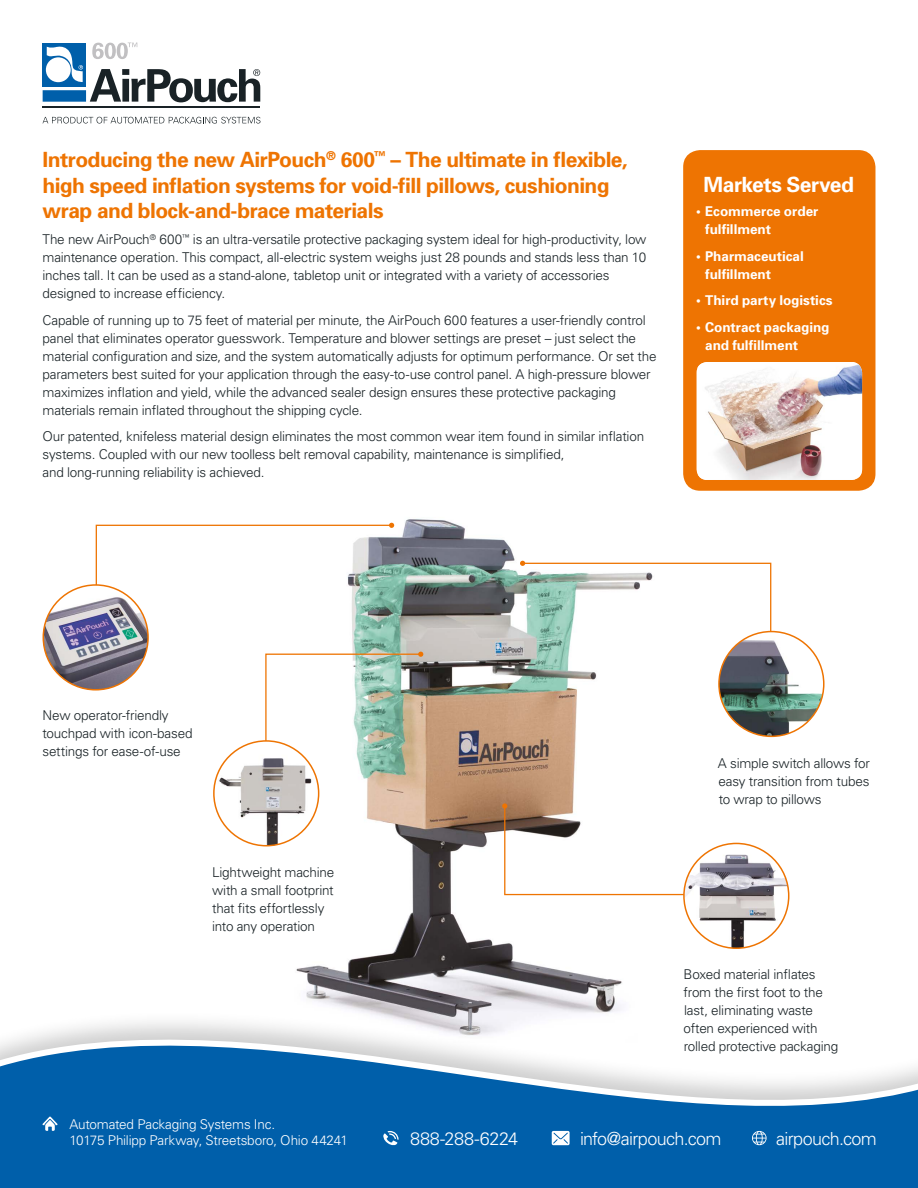
<style>
.page{position:relative;width:918px;height:1188px;background:#fff}
.page>*{position:absolute;margin:0;border:0;box-sizing:border-box;transform-origin:0 0}
.t1{font:700 21px/25.2px "Univers";letter-spacing:-.025em;color:#ee7402}
.t2{font:700 21px "Univers";letter-spacing:-.025em;color:#fff}
.t3{font:300 18px "Univers";letter-spacing:-.035em;color:#fff}
.t4{font:300 13.5px/18px "Univers";letter-spacing:-.015em;color:#192226}
.t5{font:700 13.5px/18px "Univers";letter-spacing:-.005em;color:#fff}
.t6{font:300 13.5px/16.5px "Univers";letter-spacing:-.015em;color:#fff}
</style>
<div class="page">
<img style="left:266px;top:519px;width:356px;height:491px">
<div style="left:683px;top:150px;width:192px;height:341px;background:#ee7402;border-radius:17px"></div>
<img style="left:698px;top:362px;width:164px;height:118px">
<svg style="left:265px;top:652px;width:158px;height:128px"></svg>
<svg style="left:95px;top:523px;width:299px;height:117px"></svg>
<svg style="left:502px;top:803px;width:210px;height:93px"></svg>
<svg style="left:520px;top:561px;width:252px;height:110px"></svg>
<img style="left:684px;top:849px;width:105px;height:99px">
<div style="left:683px;top:843px;width:106px;height:106px;border:2px solid #ee7402;border-radius:50%"></div>
<img style="left:43px;top:588px;width:105px;height:102px">
<div style="left:43px;top:584px;width:106px;height:107px;border:2px solid #ee7402;border-radius:50%"></div>
<svg style="left:214px;top:741px;width:105px;height:105px"></svg>
<img style="left:214px;top:749px;width:105px;height:97px">
<div style="left:213px;top:740px;width:106px;height:106px;border:2px solid #ee7402;border-radius:50%"></div>
<img style="left:719px;top:632px;width:105px;height:104px;border-radius:52px">
<div style="left:718px;top:631px;width:107px;height:106px;border:2px solid #ee7402;border-radius:50%"></div>
<hr style="left:43px;top:106px;width:217px;height:1px;background:#192226">
<svg style="left:43px;top:117px;width:217px;height:7px"></svg>
<svg style="left:43px;top:43px;width:217px;height:59px"></svg>
<div style="left:0;top:1010px;width:918px;height:178px;background:#000;opacity:.2"></div>
<svg style="left:0;top:1015px;width:918px;height:173px"></svg>
<svg style="left:383px;top:1131px;width:16px;height:15px"></svg>
<svg style="left:552px;top:1131px;width:18px;height:14px"></svg>
<svg style="left:42px;top:1116px;width:16px;height:15px"></svg>
<svg style="left:752px;top:1131px;width:15px;height:14px"></svg>
<h1 class="t1" style="left:43px;top:147px;width:587px">Introducing the new AirPouch<sup>®</sup> 600<sup>™</sup> – The ultimate in flexible, high speed inflation systems for void-fill pillows, cushioning wrap and block-and-brace materials</h1>
<p class="t4" style="left:43px;top:230px;width:606px">The new AirPouch<sup>®</sup> 600<sup>™</sup> is an ultra-versatile protective packaging system ideal for high-productivity, low maintenance operation. This compact, all-electric system weighs just 28 pounds and stands less than 10 inches tall. It can be used as a stand-alone, tabletop unit or integrated with a variety of accessories designed to increase efficiency.</p>
<p class="t4" style="left:43px;top:311px;width:616px">Capable of running up to 75 feet of material per minute, the AirPouch 600 features a user-friendly control panel that eliminates operator guesswork. Temperature and blower settings are preset – just select the material configuration and size, and the system automatically adjusts for optimum performance. Or set the parameters best suited for your application through the easy-to-use control panel. A high-pressure blower maximizes inflation and yield, while the advanced sealer design ensures these protective packaging materials remain inflated throughout the shipping cycle.</p>
<p class="t4" style="left:43px;top:427px;width:603px">Our patented, knifeless material design eliminates the most common wear item found in similar inflation systems. Coupled with our new toolless belt removal capability, maintenance is simplified,<br>and long-running reliability is achieved.</p>
<h1 class="t2" style="left:704px;top:171px;width:152px">Markets Served</h1>
<p class="t5" style="left:705px;top:202px;width:115px;text-indent:-9px">• Ecommerce order fulfillment</p>
<p class="t5" style="left:705px;top:246px;width:100px;text-indent:-9px">• Pharmaceutical fulfillment</p>
<p class="t5" style="left:696px;top:291px;width:138px">• Third party logistics</p>
<p class="t5" style="left:705px;top:317px;width:126px;text-indent:-9px">• Contract packaging and fulfillment</p>
<p class="t4" style="left:43px;top:705px;width:152px">New operator-friendly touchpad with icon-based settings for ease-of-use</p>
<p class="t4" style="left:212px;top:863px;width:124px">Lightweight machine with a small footprint that fits effortlessly into any operation</p>
<p class="t4" style="left:718px;top:754px;width:153px;text-align:justify">A simple switch allows for easy transition from tubes to wrap to pillows</p>
<p class="t4" style="left:684px;top:965px;width:156px">Boxed material inflates from the first foot to the last, eliminating waste often experienced with rolled protective packaging</p>
<p class="t6" style="left:69px;top:1116px;width:280px">Automated Packaging Systems Inc.<br>10175 Philipp Parkway, Streetsboro, Ohio 44241</p>
<h2 class="t3" style="left:410px;top:1128px;width:110px">888-288-6224</h2>
<h2 class="t3" style="left:580px;top:1128px;width:143px">info@airpouch.com</h2>
<h2 class="t3" style="left:776px;top:1128px;width:102px">airpouch.com</h2>
</div>
